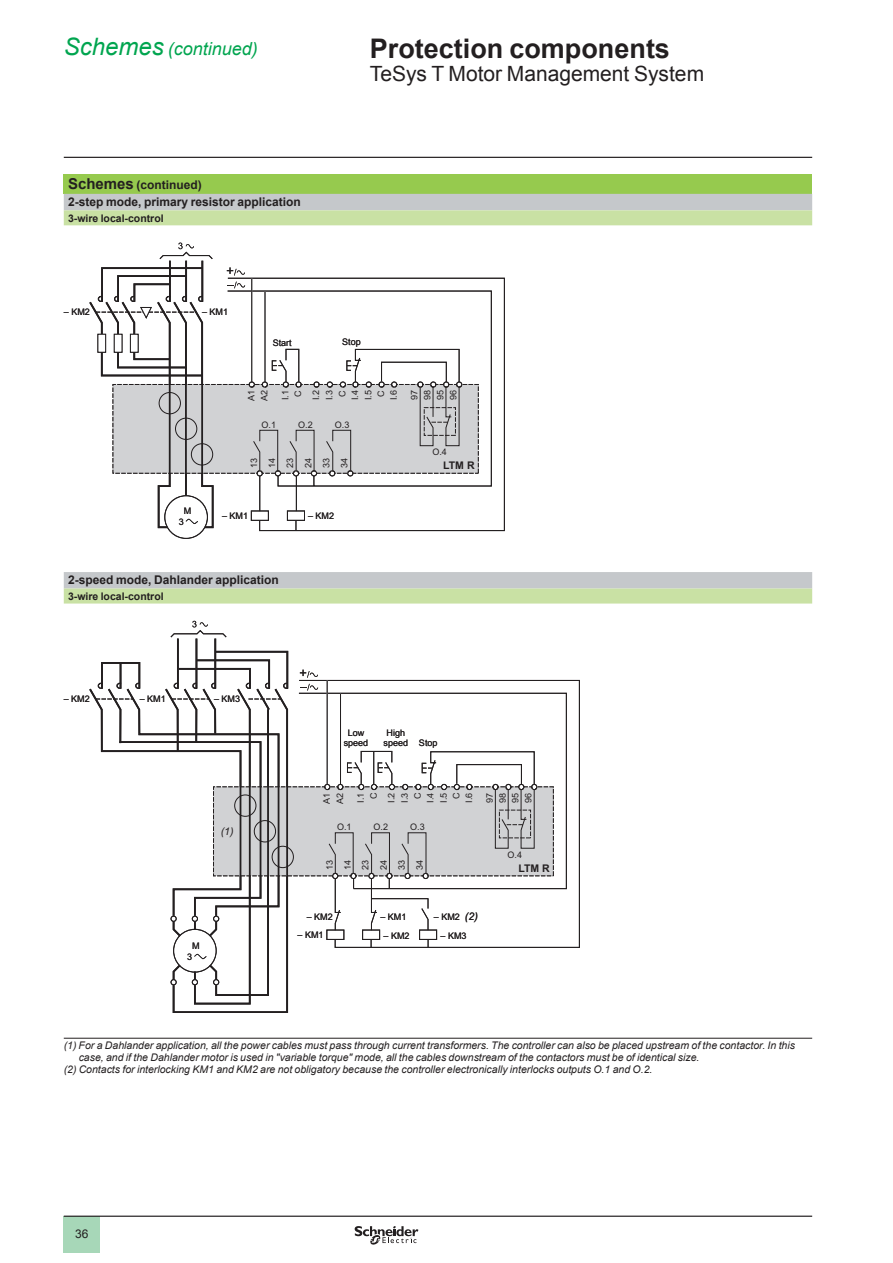
<style>
.page{position:relative;width:893px;height:1263px;background:#fff}
.page>*{position:absolute;margin:0;border:0;box-sizing:border-box;transform-origin:0 0}
.t1{font:700 27px "Arial";color:#231f20}
.t2{font:21px "Arial";color:#231f20}
.t3{font:italic 18px "Arial";color:#00a54f}
.t4{font:700 12px/17.4px "Arial";color:#231f20}
.t5{font:12px "Arial";color:#231f20}
.t6{font:italic 10.5px "Arial";color:#231f20}
.t7{font:700 10.5px "Arial";color:#231f20}
.t8{font:9px/18px "Arial";color:#231f20}
.s1{font-size:24px}
.s2{font-size:15px}
.s3{font-style:italic;font-size:10.5px}
</style>
<div class="page">
<hr style="left:64px;top:157px;width:748px;height:1px;background:#231f20">
<div style="left:63px;top:1217px;width:37px;height:36px;background:#a7d7b8"></div>
<hr style="left:64px;top:1215px;width:748px;height:2px;background:#231f20">
<svg style="left:355px;top:1226px;width:63px;height:19px"></svg>
<div style="left:64px;top:174px;width:748px;height:20px;background:#96ca4e"></div>
<div style="left:64px;top:194px;width:748px;height:16px;background:#c5c8cb"></div>
<svg style="left:64px;top:210px;width:748px;height:393px"></svg>
<hr style="left:64px;top:1038px;width:748px;height:1px;background:#231f20">
<svg style="left:479px;top:277px;width:26px;height:254px"></svg>
<svg style="left:88px;top:243px;width:391px;height:296px"></svg>
<svg style="left:554px;top:679px;width:26px;height:269px"></svg>
<hr style="left:214px;top:638px;width:2px;height:51px;background:#231f20">
<hr style="left:196px;top:638px;width:1px;height:51px;background:#231f20">
<hr style="left:177px;top:638px;width:2px;height:51px;background:#231f20">
<svg style="left:170px;top:621px;width:57px;height:17px"></svg>
<svg style="left:96px;top:650px;width:458px;height:362px"></svg>
<h3 class="t3" style="left:64px;top:37px;width:196px"><span class="s1">Schemes</span> (continued)</h3>
<h1 class="t1" style="left:370px;top:30px;width:302px">Protection components</h1>
<h2 class="t2" style="left:370px;top:59px;width:336px">TeSys T Motor Management System</h2>
<p class="t4" style="left:68px;top:176px;width:234px"><span class="s2">Schemes</span> (continued)<br>2-step mode, primary resistor application</p>
<p class="t7" style="left:68px;top:211px;width:97px">3-wire local-control</p>
<p class="t8" style="left:64px;top:303px;width:28px">– KM2</p>
<p class="t8" style="left:202px;top:303px;width:28px">– KM1</p>
<p class="t8" style="left:273px;top:333px;width:21px">Start</p>
<p class="t8" style="left:342px;top:333px;width:20px">Stop</p>
<p class="t8" style="left:289px;top:397px;width:8px;rotate:-90deg">C</p>
<p class="t8" style="left:245px;top:401px;width:13px;line-height:13px;rotate:-90deg">A1<br>A2</p>
<p class="t8" style="left:276px;top:400px;width:12px;rotate:-90deg">I.1</p>
<p class="t8" style="left:348px;top:400px;width:12px;line-height:13.4px;rotate:-90deg">I.4<br>I.5</p>
<p class="t8" style="left:333px;top:397px;width:8px;rotate:-90deg">C</p>
<p class="t8" style="left:372px;top:397px;width:8px;rotate:-90deg">C</p>
<p class="t8" style="left:385px;top:400px;width:12px;rotate:-90deg">I.6</p>
<p class="t8" style="left:408px;top:400px;width:12px;line-height:12.9px;text-align:justify;rotate:-90deg">97<br>98<br>95<br>96</p>
<p class="t8" style="left:309px;top:400px;width:12px;line-height:13.4px;rotate:-90deg">I.2<br>I.3</p>
<p class="t8" style="left:262px;top:415px;width:16px">O.1</p>
<p class="t8" style="left:298px;top:415px;width:16px">O.2</p>
<p class="t8" style="left:335px;top:415px;width:16px">O.3</p>
<p class="t8" style="left:432px;top:443px;width:16px">O.4</p>
<p class="t8" style="left:184px;top:502px;width:9px">M</p>
<p class="t8" style="left:179px;top:513px;width:7px">3</p>
<p class="t8" style="left:245px;top:468px;width:12px;text-align:justify;rotate:-90deg">13<br>14<br>23<br>24<br>33<br>34</p>
<p class="t7" style="left:443px;top:458px;width:33px">LTM R</p>
<p class="t8" style="left:222px;top:507px;width:28px">– KM1</p>
<p class="t8" style="left:308px;top:507px;width:28px">– KM2</p>
<p class="t4" style="left:68px;top:572px;width:212px">2-speed mode, Dahlander application</p>
<p class="t7" style="left:68px;top:589px;width:97px">3-wire local-control</p>
<p class="t8" style="left:64px;top:690px;width:28px">– KM2</p>
<p class="t8" style="left:140px;top:690px;width:28px">– KM1</p>
<p class="t8" style="left:214px;top:690px;width:28px">– KM3</p>
<p class="t6" style="left:221px;top:825px;width:14px">(1)</p>
<p class="t8" style="left:192px;top:937px;width:9px">M</p>
<p class="t8" style="left:187px;top:948px;width:7px">3</p>
<p class="t8" style="left:344px;top:727px;width:26px;line-height:10.5px;text-align:center">Low speed</p>
<p class="t8" style="left:383px;top:727px;width:55px;line-height:10.5px;text-indent:3px">High<br>speed Stop</p>
<p class="t8" style="left:365px;top:799px;width:8px;rotate:-90deg">C</p>
<p class="t8" style="left:320px;top:804px;width:13px;line-height:13px;rotate:-90deg">A1<br>A2</p>
<p class="t8" style="left:352px;top:803px;width:12px;rotate:-90deg">I.1</p>
<p class="t8" style="left:424px;top:803px;width:12px;line-height:13.4px;rotate:-90deg">I.4<br>I.5</p>
<p class="t8" style="left:409px;top:799px;width:8px;rotate:-90deg">C</p>
<p class="t8" style="left:447px;top:799px;width:8px;rotate:-90deg">C</p>
<p class="t8" style="left:460px;top:803px;width:12px;rotate:-90deg">I.6</p>
<p class="t8" style="left:483px;top:803px;width:12px;line-height:12.9px;text-align:justify;rotate:-90deg">97<br>98<br>95<br>96</p>
<p class="t8" style="left:385px;top:803px;width:12px;line-height:13.4px;rotate:-90deg">I.2<br>I.3</p>
<p class="t8" style="left:337px;top:818px;width:16px">O.1</p>
<p class="t8" style="left:374px;top:818px;width:16px">O.2</p>
<p class="t8" style="left:410px;top:818px;width:16px">O.3</p>
<p class="t8" style="left:508px;top:846px;width:16px">O.4</p>
<p class="t8" style="left:321px;top:870px;width:12px;text-align:justify;rotate:-90deg">13<br>14<br>23<br>24<br>33<br>34</p>
<p class="t7" style="left:518px;top:861px;width:33px">LTM R</p>
<p class="t8" style="left:307px;top:908px;width:28px">– KM2</p>
<p class="t8" style="left:298px;top:926px;width:28px">– KM1</p>
<p class="t8" style="left:380px;top:908px;width:28px">– KM1</p>
<p class="t8" style="left:434px;top:908px;width:45px">– KM2 <span class="s3">(2)</span></p>
<p class="t8" style="left:384px;top:926px;width:28px">– KM2</p>
<p class="t8" style="left:441px;top:926px;width:28px">– KM3</p>
<p class="t6" style="left:64px;top:1039px;width:733px">(1) For a Dahlander application, all the power cables must pass through current transformers. The controller can also be placed upstream of the contactor. In this</p>
<p class="t6" style="left:79px;top:1051px;width:622px">case, and if the Dahlander motor is used in "variable torque" mode, all the cables downstream of the contactors must be of identical size.</p>
<p class="t6" style="left:64px;top:1063px;width:590px">(2) Contacts for interlocking KM1 and KM2 are not obligatory because the controller electronically interlocks outputs O.1 and O.2.</p>
<p class="t5" style="left:75px;top:1225px;width:15px">36</p>
</div>
